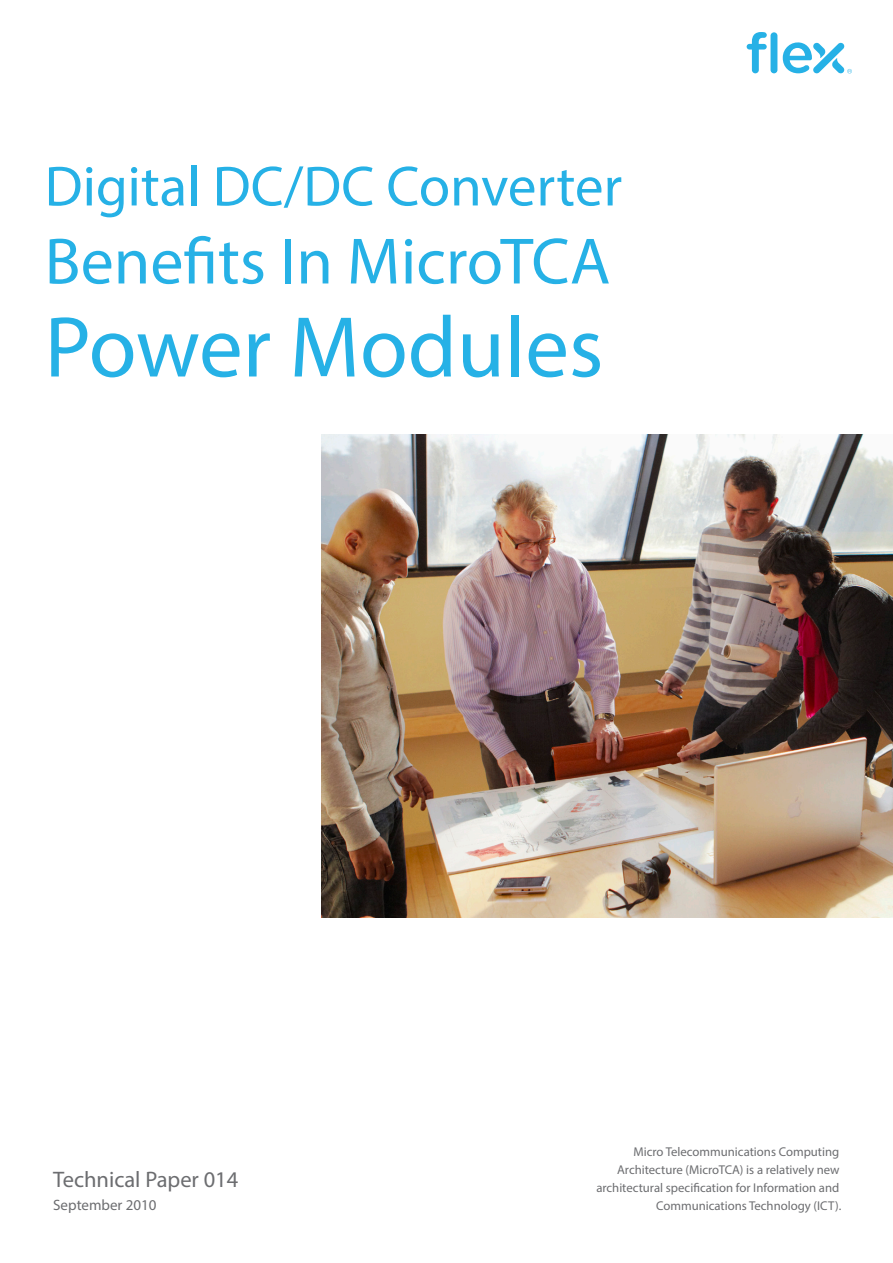
<style>
.page{position:relative;width:893px;height:1263px;background:#fff}
.page>*{position:absolute;margin:0;border:0;box-sizing:border-box;transform-origin:0 0}
.Rubrik_sid_1{font:87px "Myriad Pro";color:#26b1e6}
.Rubrik_sid_1-2{font:66px "Myriad Pro";color:#26b1e6}
.Rubrik_sid_1-3{font:57px "Myriad Pro";color:#26b1e6}
.Rubrik_2_sid_1{font:22.5px "Myriad Pro";color:#6c6d70}
.ingress_sid_1{font:15px "Myriad Pro";color:#6c6d70}
.ingress_sid_1-2{font:12.75px/18px "Myriad Pro";color:#6c6d70;text-align:right}
</style>
<div class="page">
<img style="left:321px;top:434px;width:572px;height:483px">
<svg style="left:747px;top:32px;width:20px;height:41px"></svg>
<div style="left:770px;top:32px;width:7px;height:41px;background:#26b1e6;border-radius:3px"></div>
<svg style="left:783px;top:42px;width:69px;height:31px"></svg>
<p class="Rubrik_sid_1-3" style="left:45px;top:151px;width:579px">Digital DC/DC Converter</p>
<p class="Rubrik_sid_1-2" style="left:45px;top:221px;width:567px">Benefits In MicroTCA</p>
<p class="Rubrik_sid_1" style="left:45px;top:294px;width:560px">Power Modules</p>
<p class="Rubrik_2_sid_1" style="left:53px;top:1166px;width:187px">Technical Paper 014</p>
<p class="ingress_sid_1" style="left:53px;top:1195px;width:105px">September 2010</p>
<p class="ingress_sid_1-2" style="left:596px;top:1142px;width:247px">Micro Telecommunications Computing Architecture (MicroTCA) is a relatively new architectural specification for Information and Communications Technology (ICT).</p>
</div>
